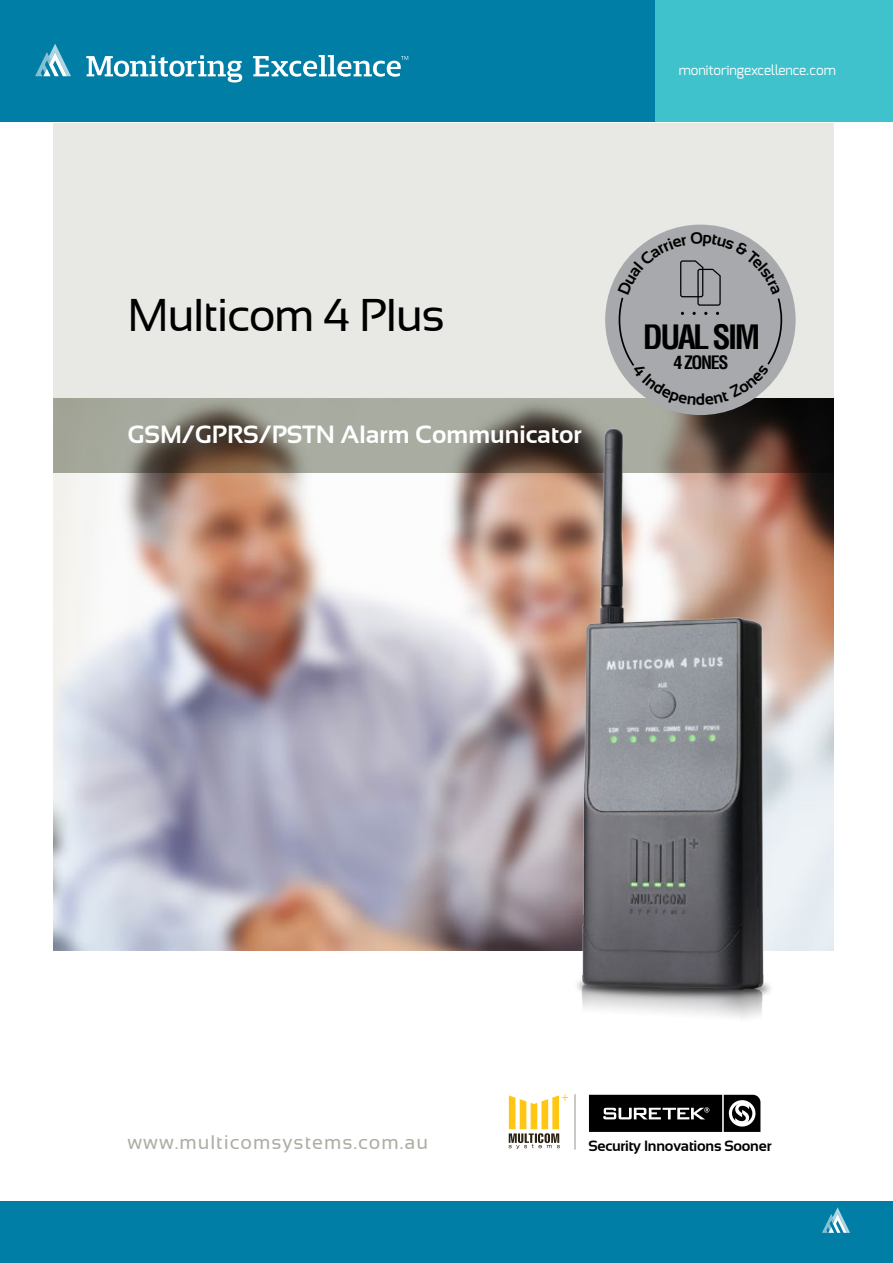
<style>
.page{position:relative;width:893px;height:1263px;background:#fff}
.page>*{position:absolute;margin:0;border:0;box-sizing:border-box;transform-origin:0 0}
.t1{font:45.9px "Sansation";letter-spacing:-.03em;color:#000}
.t2{font:700 condensed 32.7px "Helvetica LT";letter-spacing:-.08em;color:#000}
.t3{font:700 24.9px "Sansation";color:#fff}
.t4{font:19.65px "Sansation";letter-spacing:.05em;color:#abafa3}
.t5{font:700 condensed 18px "Helvetica LT";letter-spacing:-.08em;color:#000}
.t6{font:700 14.85px "Sansation";letter-spacing:-.015em;color:#000}
.t7{font:13.5px "Exo";color:#fff}
</style>
<div class="page">
<div style="left:53px;top:123px;width:781px;height:275px;background:#e8e9e4"></div>
<img style="left:53px;top:473px;width:781px;height:478px">
<svg style="left:53px;top:398px;width:781px;height:75px;background:#88867b"></svg>
<img style="left:534px;top:398px;width:268px;height:621px">
<div style="left:605px;top:225px;width:191px;height:190px;background:#a7a9ac;border-radius:50%"></div>
<hr style="left:574px;top:1094px;width:2px;height:55px;background:#abafa3">
<svg style="left:509px;top:1094px;width:59px;height:55px"></svg>
<svg style="left:588px;top:1094px;width:173px;height:38px;background:#2f2f2f"></svg>
<div style="left:0;top:0;width:893px;height:122px;background:#007ea5"></div>
<div style="left:0;top:1201px;width:893px;height:62px;background:#007ea5"></div>
<div style="left:655px;top:0;width:238px;height:122px;background:#40c2cc"></div>
<svg style="left:86px;top:55px;width:156px;height:27px"></svg>
<svg style="left:253px;top:55px;width:155px;height:22px"></svg>
<svg style="left:35px;top:44px;width:36px;height:32px"></svg>
<svg style="left:822px;top:1207px;width:28px;height:26px"></svg>
<svg style="left:618px;top:232px;width:164px;height:173px"></svg>
<p class="t7" style="left:679px;top:62px;width:159px">monitoringexcellence.com</p>
<h1 class="t1" style="left:128px;top:289px;width:319px">Multicom 4 Plus</h1>
<p class="t3" style="left:128px;top:420px;width:456px">GSM/GPRS/PSTN Alarm Communicator</p>
<h2 class="t2" style="left:643px;top:317px;width:119px">DUAL SIM</h2>
<p class="t5" style="left:673px;top:351px;width:56px">4 ZONES</p>
<p class="t4" style="left:128px;top:1132px;width:302px">www.multicomsystems.com.au</p>
<p class="t6" style="left:588px;top:1137px;width:185px">Security Innovations Sooner</p>
</div>
